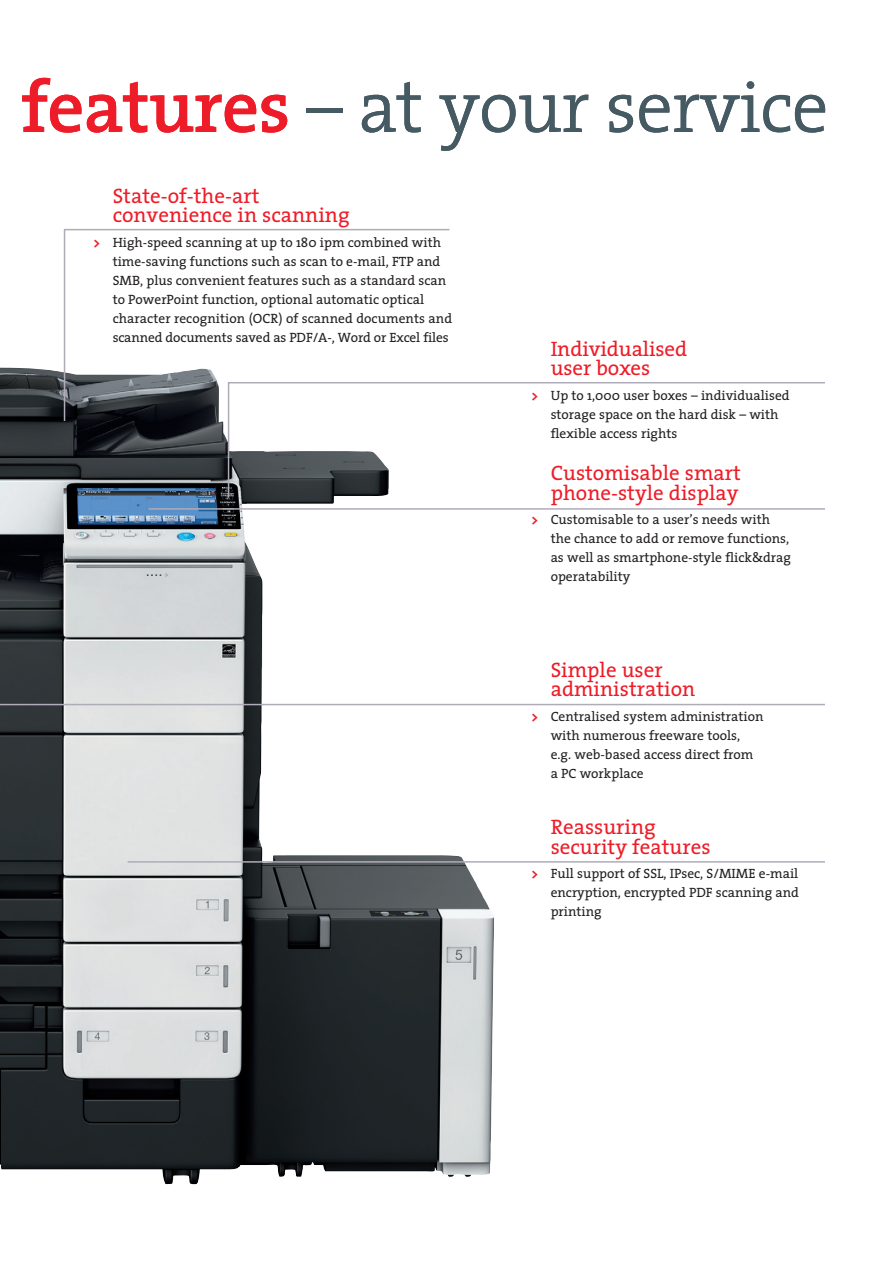
<style>
.page{position:relative;width:893px;height:1263px;background:#fff}
.page>*{position:absolute;margin:0;border:0;box-sizing:border-box;transform-origin:0 0}
.t1{font:300 73.5px "The Serif";letter-spacing:-.015em;color:#465a64}
.t2{font:21px/19.2px "The Serif";color:#ee1c28}
.t3{font:13.5px/19.2px "The Serif";color:#231f20}
.s1{font-weight:600;color:#ee1c28}
.s2{font-weight:700;color:#ee1c28}
</style>
<div class="page">
<img style="left:0;top:367px;width:494px;height:818px">
<hr style="left:128px;top:861px;width:697px;height:2px;background:#afabb8">
<hr style="left:0;top:704px;width:825px;height:1px;background:#afabb8">
<svg style="left:63px;top:229px;width:388px;height:193px"></svg>
<hr style="left:149px;top:508px;width:676px;height:2px;background:#afabb8">
<svg style="left:227px;top:381px;width:598px;height:118px"></svg>
<p class="t1" style="left:21px;top:60px;width:809px"><span class="s1">features</span> – at your service</p>
<p class="t2" style="left:113px;top:186px;width:148px">State-of-the-art</p>
<p class="t2" style="left:113px;top:206px;width:239px">convenience in scanning</p>
<p class="t3" style="left:113px;top:232px;width:341px;text-indent:-19px"><span class="s2">&gt;</span> High-speed scanning at up to 180 ipm combined with time-saving functions such as scan to e-mail, FTP and SMB, plus convenient features such as a standard scan to PowerPoint function, optional automatic optical character recognition (OCR) of scanned documents and scanned documents saved as PDF/A-, Word or Excel files</p>
<p class="t2" style="left:551px;top:339px;width:138px">Individualised</p>
<p class="t2" style="left:551px;top:359px;width:101px">user boxes</p>
<p class="t3" style="left:551px;top:386px;width:240px;text-indent:-19px"><span class="s2">&gt;</span> Up to 1,000 user boxes – individualised storage space on the hard disk – with flexible access rights</p>
<p class="t2" style="left:551px;top:464px;width:192px">Customisable smart phone-style display</p>
<p class="t3" style="left:551px;top:510px;width:242px;text-indent:-19px"><span class="s2">&gt;</span> Customisable to a user’s needs with the chance to add or remove functions, as well as smartphone-style flick&amp;drag operatability</p>
<p class="t2" style="left:551px;top:660px;width:146px">Simple user administration</p>
<p class="t3" style="left:551px;top:707px;width:214px;text-indent:-19px"><span class="s2">&gt;</span> Centralised system administration with numerous freeware tools, e.g. web-based access direct from a PC workplace</p>
<p class="t2" style="left:551px;top:818px;width:161px">Reassuring security features</p>
<p class="t3" style="left:551px;top:864px;width:250px;text-align:justify;text-indent:-19px"><span class="s2">&gt;</span> Full support of SSL, IPsec, S/MIME e-mail encryption, encrypted PDF scanning and printing</p>
</div>
